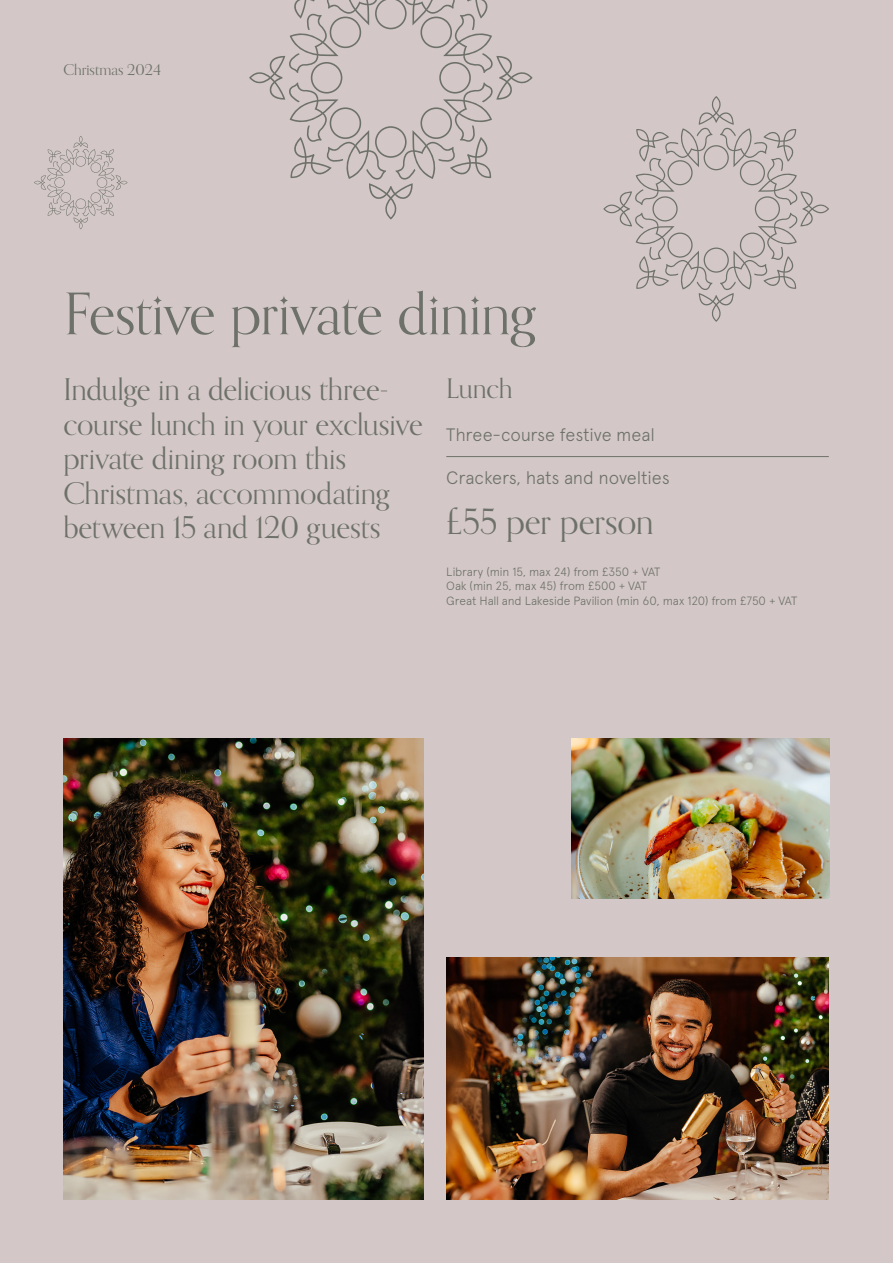
<style>
.page{position:relative;width:893px;height:1263px;background:#d3c8c7}
.page>*{position:absolute;margin:0;border:0;box-sizing:border-box;transform-origin:0 0}
.Headline{font:57.45px "Orpheus Pro";letter-spacing:-.01em;color:#6e7169}
.t1{font:34.8px "Orpheus Pro";letter-spacing:-.01em;color:#6e7169}
.t2{font:30px/34.5px "Orpheus Pro";letter-spacing:-.01em;color:#6e7169}
.t3{font:27px "Orpheus Pro";letter-spacing:-.005em;color:#6e7169}
.t4{font:300 18px "Apercu";letter-spacing:-.01em;color:#6e7169}
.Headline-2{font:15px "Orpheus Pro";color:#6e7169}
.t5{font:300 12px "Apercu";letter-spacing:-.015em;color:#6e7169}
</style>
<div class="page">
<hr style="left:446px;top:456px;width:383px;height:1px;background:#6e7169">
<svg style="left:249px;top:0;width:284px;height:220px"></svg>
<svg style="left:34px;top:136px;width:94px;height:93px"></svg>
<img style="left:63px;top:738px;width:360px;height:461px">
<img style="left:446px;top:958px;width:383px;height:241px">
<img style="left:572px;top:738px;width:257px;height:160px">
<svg style="left:603px;top:96px;width:226px;height:226px"></svg>
<p class="Headline-2" style="left:63px;top:60px;width:99px">Christmas 2024</p>
<p class="Headline" style="left:64px;top:277px;width:474px">Festive private dining</p>
<p class="t2" style="left:63px;top:371px;width:361px">Indulge in a delicious three&shy;course lunch in your exclusive private dining room this<br>Christmas, accommodating between 15 and 120 guests</p>
<p class="t3" style="left:446px;top:371px;width:68px">Lunch</p>
<p class="t4" style="left:446px;top:424px;width:210px">Three-course festive meal</p>
<p class="t4" style="left:446px;top:467px;width:225px">Crackers, hats and novelties</p>
<p class="t1" style="left:446px;top:500px;width:209px">£55 per person</p>
<p class="t5" style="left:446px;top:565px;width:216px">Library (min 15, max 24) from £350 + VAT</p>
<p class="t5" style="left:446px;top:579px;width:202px">Oak (min 25, max 45) from £500 + VAT</p>
<p class="t5" style="left:446px;top:593px;width:352px">Great Hall and Lakeside Pavilion (min 60, max 120) from £750 + VAT</p>
</div>
